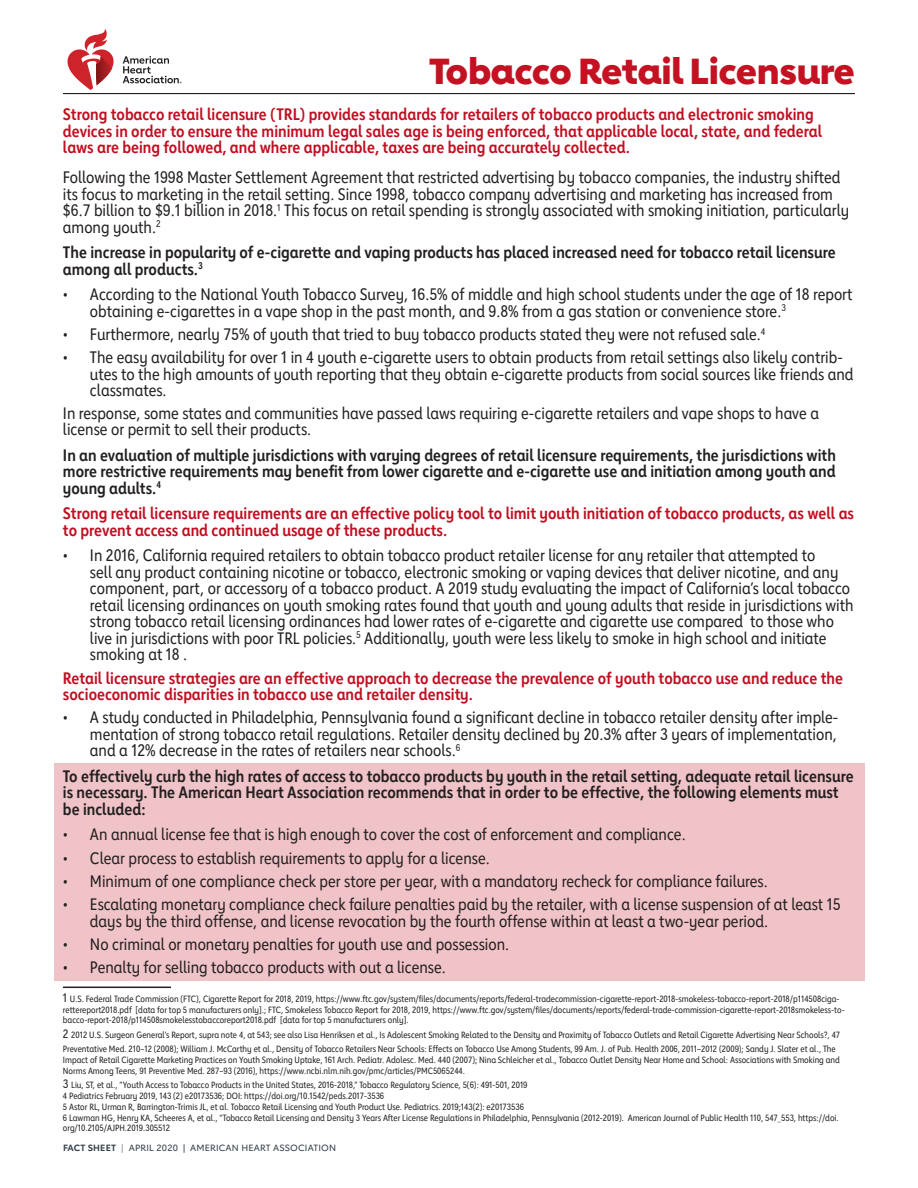
<style>
.page{position:relative;width:918px;height:1188px;background:#fff}
.page>*{position:absolute;margin:0;border:0;box-sizing:border-box;transform-origin:0 0}
.Headline{font:800 36px "Lub Dub";letter-spacing:-.01em;color:#c51222}
.Subheadings{font:16.5px/16.5px "Lub Dub Condensed";color:#231f20}
.Subheadings-2{font:700 16.5px/16.5px "Lub Dub Condensed";color:#c10e21}
.Subheadings-3{font:700 16.5px/16.5px "Lub Dub Condensed";color:#231f20}
.t1{font:9px/10.8px "Lub Dub Condensed";color:#231f20}
.Body{font:500 9px "Lub Dub";letter-spacing:.02em;color:#313e48}
.s1{font-size:12px}
.s2{font-weight:700}
.s3{font-weight:300}
</style>
<div class="page">
<hr style="left:63px;top:93px;width:792px;height:1px;background:#231f20">
<svg style="left:123px;top:56px;width:59px;height:27px"></svg>
<svg style="left:68px;top:28px;width:46px;height:62px"></svg>
<div style="left:54px;top:764px;width:811px;height:217px;background:#efc3c7"></div>
<hr style="left:63px;top:987px;width:108px;height:1px;background:#231f20">
<p class="Headline" style="left:429px;top:49px;width:427px">Tobacco Retail Licensure</p>
<p class="Subheadings-2" style="left:63px;top:106px;width:761px">Strong tobacco retail licensure (TRL) provides standards for retailers of tobacco products and electronic smoking devices in order to ensure the minimum legal sales age is being enforced, that applicable local, state, and federal laws are being followed, and where applicable, taxes are being accurately collected.</p>
<p class="Subheadings" style="left:63px;top:169px;width:788px">Following the 1998 Master Settlement Agreement that restricted advertising by tobacco companies, the industry shifted its focus to marketing in the retail setting. Since 1998, tobacco company advertising and marketing has increased from $6.7 billion to $9.1 billion in 2018.<sup>1</sup> This focus on retail spending is strongly associated with smoking initiation, particularly among youth.<sup>2</sup></p>
<p class="Subheadings-3" style="left:63px;top:244px;width:774px">The increase in popularity of e-cigarette and vaping products has placed increased need for tobacco retail licensure among all products.<sup>3</sup></p>
<p class="Subheadings" style="left:90px;top:286px;width:764px;text-indent:-27px">• According to the National Youth Tobacco Survey, 16.5% of middle and high school students under the age of 18 report obtaining e-cigarettes in a vape shop in the past month, and 9.8% from a gas station or convenience store.<sup>3</sup></p>
<p class="Subheadings" style="left:63px;top:326px;width:704px">• Furthermore, nearly 75% of youth that tried to buy tobacco products stated they were not refused sale.<sup>4</sup></p>
<p class="Subheadings" style="left:90px;top:349px;width:765px;text-indent:-27px">• The easy availability for over 1 in 4 youth e-cigarette users to obtain products from retail settings also likely contrib&shy;utes to the high amounts of youth reporting that they obtain e-cigarette products from social sources like friends and classmates.</p>
<p class="Subheadings" style="left:63px;top:405px;width:758px">In response, some states and communities have passed laws requiring e-cigarette retailers and vape shops to have a license or permit to sell their products.</p>
<p class="Subheadings-3" style="left:63px;top:447px;width:774px;text-align:justify">In an evaluation of multiple jurisdictions with varying degrees of retail licensure requirements, the jurisdictions with more restrictive requirements may benefit from lower cigarette and e-cigarette use and initiation among youth and young adults.<sup>4</sup></p>
<p class="Subheadings-2" style="left:63px;top:505px;width:793px">Strong retail licensure requirements are an effective policy tool to limit youth initiation of tobacco products, as well as to prevent access and continued usage of these products.</p>
<p class="Subheadings" style="left:90px;top:547px;width:765px;text-indent:-27px">• In 2016, California required retailers to obtain tobacco product retailer license for any retailer that attempted to<br>sell any product containing nicotine or tobacco, electronic smoking or vaping devices that deliver nicotine, and any component, part, or accessory of a tobacco product. A 2019 study evaluating the impact of California’s local tobacco retail licensing ordinances on youth smoking rates found that youth and young adults that reside in jurisdictions with strong tobacco retail licensing ordinances had lower rates of e-cigarette and cigarette use compared to those who live in jurisdictions with poor TRL policies.<sup>5</sup> Additionally, youth were less likely to smoke in high school and initiate smoking at 18 .</p>
<p class="Subheadings-2" style="left:63px;top:669px;width:782px">Retail licensure strategies are an effective approach to decrease the prevalence of youth tobacco use and reduce the socioeconomic disparities in tobacco use and retailer density.</p>
<p class="Subheadings" style="left:90px;top:709px;width:750px;text-align:justify;text-indent:-27px">• A study conducted in Philadelphia, Pennsylvania found a significant decline in tobacco retailer density after imple&shy;mentation of strong tobacco retail regulations. Retailer density declined by 20.3% after 3 years of implementation, and a 12% decrease in the rates of retailers near schools.<sup>6</sup></p>
<p class="Subheadings-3" style="left:63px;top:768px;width:792px">To effectively curb the high rates of access to tobacco products by youth in the retail setting, adequate retail licensure is necessary. The American Heart Association recommends that in order to be effective, the following elements must be included:</p>
<p class="Subheadings" style="left:63px;top:826px;width:624px">• An annual license fee that is high enough to cover the cost of enforcement and compliance.</p>
<p class="Subheadings" style="left:63px;top:849px;width:428px">• Clear process to establish requirements to apply for a license.</p>
<p class="Subheadings" style="left:63px;top:873px;width:706px">• Minimum of one compliance check per store per year, with a mandatory recheck for compliance failures.</p>
<p class="Subheadings" style="left:90px;top:896px;width:752px;text-indent:-27px">• Escalating monetary compliance check failure penalties paid by the retailer, with a license suspension of at least 15 days by the third offense, and license revocation by the fourth offense within at least a two-year period.</p>
<p class="Subheadings" style="left:63px;top:936px;width:448px">• No criminal or monetary penalties for youth use and possession.</p>
<p class="Subheadings" style="left:63px;top:959px;width:384px">• Penalty for selling tobacco products with out a license.</p>
<p class="t1" style="left:63px;top:993px;width:783px"><span class="s1">1</span> U.S. Federal Trade Commission (FTC), Cigarette Report for 2018, 2019, https://www.ftc.gov/system/files/documents/reports/federal-tradecommission-cigarette-report-2018-smokeless-tobacco-report-2018/p114508ciga&shy;rettereport2018.pdf [data for top 5 manufacturers only].; FTC, Smokeless Tobacco Report for 2018, 2019, https://www.ftc.gov/system/files/documents/reports/federal-trade-commission-cigarette-report-2018smokeless-to&shy;bacco-report-2018/p114508smokelesstobaccoreport2018.pdf [data for top 5 manufacturers only].</p>
<p class="t1" style="left:63px;top:1027px;width:779px;line-height:14.4px"><span class="s1">2</span> 2012 U.S. Surgeon General’s Report, supra note 4, at 543; see also Lisa Henriksen et al., Is Adolescent Smoking Related to the Density and Proximity of Tobacco Outlets and Retail Cigarette Advertising Near Schools?, 47<br>Preventative Med. 210–12 (2008); William J. McCarthy et al., Density of Tobacco Retailers Near Schools: Effects on Tobacco Use Among Students, 99 Am. J. of Pub. Health 2006, 2011–2012 (2009); Sandy J. Slater et al., The</p>
<p class="t1" style="left:63px;top:1054px;width:778px">Impact of Retail Cigarette Marketing Practices on Youth Smoking Uptake, 161 Arch. Pediatr. Adolesc. Med. 440 (2007); Nina Schleicher et al., Tobacco Outlet Density Near Home and School: Associations with Smoking and<br>Norms Among Teens, 91 Preventive Med. 287–93 (2016), https://www.ncbi.nlm.nih.gov/pmc/articles/PMC5065244.</p>
<p class="t1" style="left:63px;top:1079px;width:466px"><span class="s1">3</span> Liu, ST, et al., “Youth Access to Tobacco Products in the United States, 2016-2018,” Tobacco Regulatory Science, 5(6): 491-501, 2019</p>
<p class="t1" style="left:63px;top:1090px;width:323px">4 Pediatrics February 2019, 143 (2) e20173536; DOI: https://doi.org/10.1542/peds.2017-3536</p>
<p class="t1" style="left:63px;top:1101px;width:462px">5 Astor RL, Urman R, Barrington-Trimis JL, et al. Tobacco Retail Licensing and Youth Product Use. Pediatrics. 2019;143(2): e20173536</p>
<p class="t1" style="left:63px;top:1112px;width:777px">6 Lawman HG, Henry KA, Scheeres A, et al., “Tobacco Retail Licensing and Density 3 Years After License Regulations in Philadelphia, Pennsylvania (2012-2019). American Journal of Public Health 110, 547_553, https://doi. org/10.2105/AJPH.2019.305512</p>
<p class="Body" style="left:63px;top:1142px;width:275px"><span class="s2">FACT SHEET</span> <span class="s3">|</span> APRIL 2020 | AMERICAN HEART ASSOCIATION</p>
</div>
